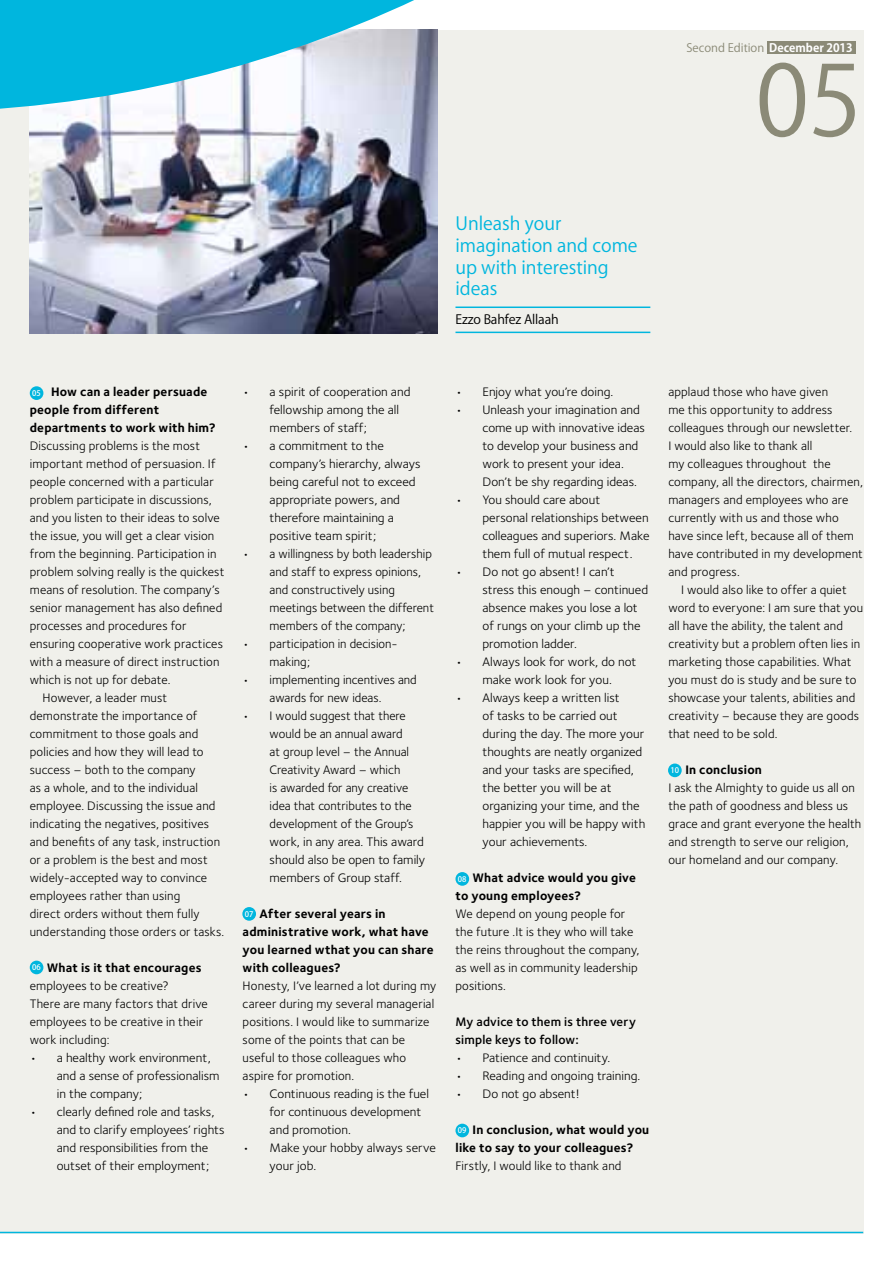
<style>
.page{position:relative;width:893px;height:1263px;background:#fff}
.page>*{position:absolute;margin:0;border:0;box-sizing:border-box;transform-origin:0 0}
.t1{font:96.6px "Koz Go Pr 6 N";color:#8b8a77}
.t2{font:18px/21.6px "Koz Go Pr 6 N";color:#00b6de}
.t3{font:12.75px/18px "Foundry Sterling";color:#000}
.t4{font:700 12.75px/18px "Foundry Sterling";letter-spacing:.015em;color:#000}
.t5{font:600 12.75px/18px "Foundry Sterling";letter-spacing:.015em;color:#000}
.t6{font:12.75px "Koz Go Pr 6 N";letter-spacing:-.01em;color:#000}
.t7{font:11.55px "Koz Go Pr 6 N";color:#8b8a77}
.t8{font:500 7.65px "Koz Go Pr 6 N";color:#fff}
.s1{font-weight:700;color:#fff}
</style>
<div class="page">
<div style="left:0;top:30px;width:863px;height:1203px;background:#f0f0eb"></div>
<div style="left:30px;top:386px;width:13px;height:14px;background:#00b6de;border-radius:50%"></div>
<div style="left:30px;top:961px;width:13px;height:13px;background:#00b6de;border-radius:50%"></div>
<div style="left:242px;top:907px;width:14px;height:14px;background:#00b6de;border-radius:50%"></div>
<div style="left:455px;top:872px;width:14px;height:14px;background:#00b6de;border-radius:50%"></div>
<div style="left:455px;top:1124px;width:14px;height:13px;background:#00b6de;border-radius:50%"></div>
<div style="left:668px;top:763px;width:14px;height:14px;background:#00b6de;border-radius:50%"></div>
<img style="left:30px;top:112px;width:407px;height:221px">
<div style="left:767px;top:41px;width:88px;height:12px;background:#8b8a77"></div>
<svg style="left:0;top:0;width:438px;height:112px;background:#5dc7e2"></svg>
<hr style="left:0;top:1232px;width:863px;height:1px;background:#00b6de">
<hr style="left:455px;top:306px;width:195px;height:2px;background:#00b6de">
<hr style="left:455px;top:332px;width:195px;height:1px;background:#00b6de">
<p class="t7" style="left:686px;top:41px;width:168px">Second Edition <span class="s1">December 2013</span></p>
<h1 class="t1" style="left:756px;top:46px;width:108px">05</h1>
<h2 class="t2" style="left:455px;top:213px;width:184px">Unleash your imagination and come up with interesting ideas</h2>
<p class="t6" style="left:455px;top:312px;width:105px">Ezzo Bahfez Allaah</p>
<p class="t4" style="left:30px;top:383px;width:187px;text-indent:21px">How can a leader persuade people from different departments to work with him?</p>
<p class="t3" style="left:30px;top:437px;width:172px">Discussing problems is the most</p>
<p class="t3" style="left:30px;top:455px;width:187px">important method of persuasion. If</p>
<p class="t3" style="left:30px;top:473px;width:186px">people concerned with a particular</p>
<p class="t3" style="left:30px;top:491px;width:183px">problem participate in discussions,</p>
<p class="t3" style="left:30px;top:509px;width:192px">and you listen to their ideas to solve</p>
<p class="t3" style="left:30px;top:527px;width:186px">the issue, you will get a clear vision</p>
<p class="t3" style="left:30px;top:545px;width:188px">from the beginning. Participation in</p>
<p class="t3" style="left:30px;top:563px;width:196px">problem solving really is the quickest</p>
<p class="t3" style="left:30px;top:581px;width:191px">means of resolution. The company’s</p>
<p class="t3" style="left:30px;top:599px;width:194px">senior management has also defined</p>
<p class="t3" style="left:30px;top:617px;width:158px">processes and procedures for</p>
<p class="t3" style="left:30px;top:635px;width:195px">ensuring cooperative work practices</p>
<p class="t3" style="left:30px;top:653px;width:191px">with a measure of direct instruction</p>
<p class="t3" style="left:30px;top:671px;width:142px">which is not up for debate.</p>
<p class="t3" style="left:43px;top:689px;width:126px">However, a leader must</p>
<p class="t3" style="left:30px;top:707px;width:169px">demonstrate the importance of</p>
<p class="t3" style="left:30px;top:725px;width:170px">commitment to those goals and</p>
<p class="t3" style="left:30px;top:743px;width:175px">policies and how they will lead to</p>
<p class="t3" style="left:30px;top:761px;width:167px">success – both to the company</p>
<p class="t3" style="left:30px;top:779px;width:170px">as a whole, and to the individual</p>
<p class="t3" style="left:30px;top:797px;width:187px">employee. Discussing the issue and</p>
<p class="t3" style="left:30px;top:815px;width:181px">indicating the negatives, positives</p>
<p class="t3" style="left:30px;top:833px;width:192px">and benefits of any task, instruction</p>
<p class="t3" style="left:30px;top:851px;width:180px">or a problem is the best and most</p>
<p class="t3" style="left:30px;top:869px;width:179px">widely-accepted way to convince</p>
<p class="t3" style="left:30px;top:887px;width:152px">employees rather than using</p>
<p class="t3" style="left:30px;top:905px;width:171px">direct orders without them fully</p>
<p class="t3" style="left:30px;top:923px;width:196px">understanding those orders or tasks.</p>
<p class="t4" style="left:47px;top:959px;width:156px">What is it that encourages</p>
<p class="t3" style="left:30px;top:977px;width:180px">employees to be creative?<br>There are many factors that drive employees to be creative in their work including:</p>
<p class="t3" style="left:57px;top:1049px;width:164px;text-indent:-27px">• a healthy work environment, and a sense of professionalism in the company;</p>
<p class="t3" style="left:57px;top:1103px;width:169px;text-indent:-27px">• clearly defined role and tasks, and to clarify employees’ rights and responsibilities from the outset of their employment;</p>
<p class="t8" style="left:32px;top:389px;width:10px">05</p>
<p class="t8" style="left:32px;top:963px;width:10px">06</p>
<p class="t3" style="left:270px;top:383px;width:142px;text-indent:-27px">• a spirit of cooperation and fellowship among the all members of staff;</p>
<p class="t3" style="left:270px;top:437px;width:153px;text-indent:-27px">• a commitment to the company’s hierarchy, always being careful not to exceed appropriate powers, and therefore maintaining a positive team spirit;</p>
<p class="t3" style="left:270px;top:545px;width:166px;text-indent:-27px">• a willingness by both leadership and staff to express opinions, and constructively using meetings between the different members of the company;</p>
<p class="t3" style="left:270px;top:635px;width:130px;text-indent:-27px">• participation in decision&shy;making;</p>
<p class="t3" style="left:270px;top:671px;width:149px;text-indent:-27px">• implementing incentives and awards for new ideas.</p>
<p class="t3" style="left:270px;top:707px;width:157px;text-indent:-27px">• I would suggest that there would be an annual award<br>at group level – the Annual<br>Creativity Award – which<br>is awarded for any creative idea that contributes to the development of the Group’s work, in any area. This award should also be open to family members of Group staff.</p>
<p class="t4" style="left:243px;top:905px;width:192px;text-indent:17px">After several years in administrative work, what have you learned wthat you can share with colleagues?</p>
<p class="t3" style="left:243px;top:977px;width:195px">Honesty, I’ve learned a lot during my career during my several managerial positions. I would like to summarize some of the points that can be useful to those colleagues who aspire for promotion.</p>
<p class="t3" style="left:270px;top:1085px;width:161px;text-indent:-27px">• Continuous reading is the fuel for continuous development and promotion.</p>
<p class="t3" style="left:270px;top:1139px;width:168px;text-indent:-27px">• Make your hobby always serve your job.</p>
<p class="t8" style="left:245px;top:910px;width:10px">07</p>
<p class="t3" style="left:455px;top:383px;width:159px">• Enjoy what you’re doing.</p>
<p class="t3" style="left:482px;top:401px;width:164px;text-indent:-27px">• Unleash your imagination and come up with innovative ideas to develop your business and work to present your idea.<br>Don’t be shy regarding ideas.</p>
<p class="t3" style="left:482px;top:491px;width:169px;text-indent:-27px">• You should care about<br>personal relationships between colleagues and superiors. Make them full of mutual respect.</p>
<p class="t3" style="left:482px;top:563px;width:167px;text-indent:-27px">• Do not go absent! I can’t stress this enough – continued absence makes you lose a lot of rungs on your climb up the promotion ladder.</p>
<p class="t3" style="left:455px;top:653px;width:182px;text-align:center">• Always look for work, do not make work look for you.</p>
<p class="t3" style="left:482px;top:689px;width:164px;text-indent:-27px">• Always keep a written list<br>of tasks to be carried out during the day. The more your thoughts are neatly organized and your tasks are specified, the better you will be at organizing your time, and the happier you will be happy with your achievements.</p>
<p class="t4" style="left:455px;top:869px;width:182px;text-indent:17px">What advice would you give to young employees?</p>
<p class="t3" style="left:455px;top:905px;width:186px">We depend on young people for the future .It is they who will take the reins throughout the company, as well as in community leadership positions.</p>
<p class="t5" style="left:455px;top:1013px;width:182px">My advice to them is three very simple keys to follow:</p>
<p class="t3" style="left:455px;top:1049px;width:156px">• Patience and continuity.</p>
<p class="t3" style="left:455px;top:1067px;width:186px">• Reading and ongoing training.</p>
<p class="t3" style="left:455px;top:1085px;width:126px">• Do not go absent!</p>
<p class="t4" style="left:455px;top:1121px;width:195px;text-indent:17px">In conclusion, what would you like to say to your colleagues?</p>
<p class="t3" style="left:455px;top:1157px;width:168px">Firstly, I would like to thank and</p>
<p class="t8" style="left:458px;top:875px;width:10px">08</p>
<p class="t8" style="left:458px;top:1126px;width:10px">09</p>
<p class="t3" style="left:668px;top:383px;width:196px">applaud those who have given<br>me this opportunity to address colleagues through our newsletter.<br>I would also like to thank all<br>my colleagues throughout the company, all the directors, chairmen, managers and employees who are currently with us and those who have since left, because all of them have contributed in my development and progress.</p>
<p class="t3" style="left:668px;top:581px;width:196px;text-indent:13px">I would also like to offer a quiet word to everyone: I am sure that you all have the ability, the talent and creativity but a problem often lies in marketing those capabilities. What you must do is study and be sure to showcase your talents, abilities and creativity – because they are goods that need to be sold.</p>
<p class="t4" style="left:685px;top:761px;width:78px">In conclusion</p>
<p class="t3" style="left:668px;top:779px;width:194px">I ask the Almighty to guide us all on the path of goodness and bless us grace and grant everyone the health and strength to serve our religion, our homeland and our company.</p>
<p class="t8" style="left:670px;top:766px;width:10px">10</p>
</div>
